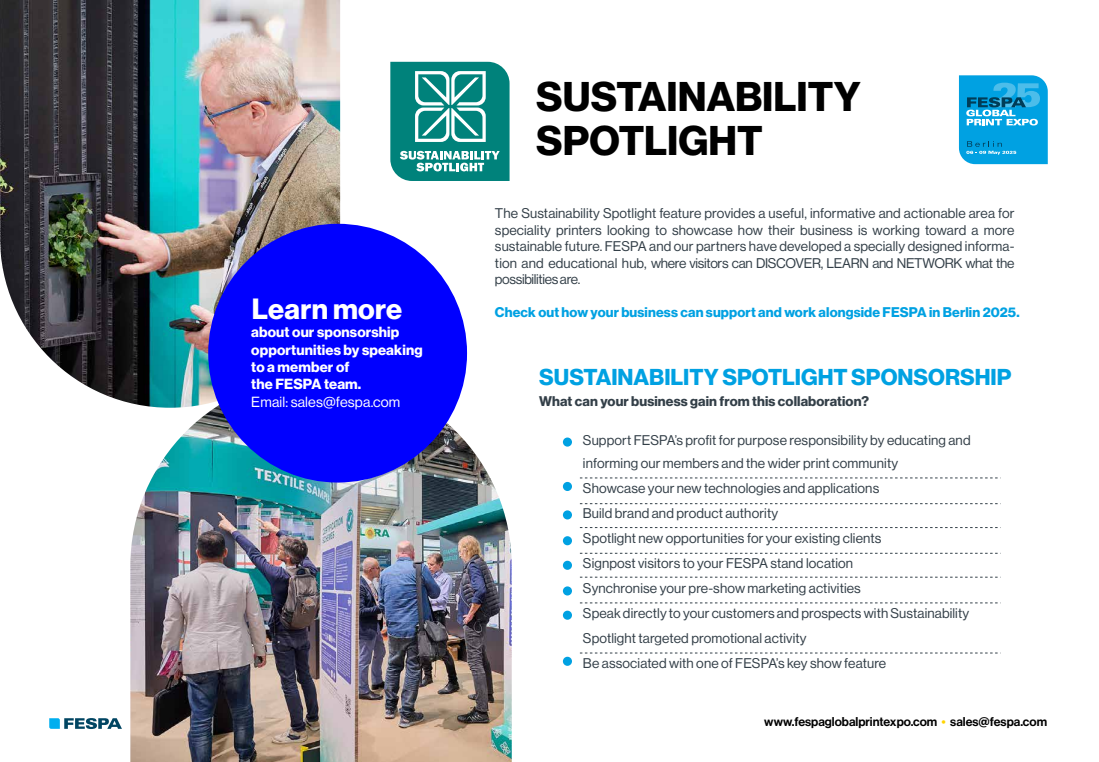
<style>
.page{position:relative;width:1099px;height:762px;background:#fff}
.page>*{position:absolute;margin:0;border:0;box-sizing:border-box;transform-origin:0 0}
.t1{font:40.62px/44.5px "N Haas Grotesk DS Pro 75 Bd";color:#000}
.t2{font:28.62px "N Haas Grotesk DS Pro 75 Bd";letter-spacing:.01em;color:#fff}
.t3{font:22.5px "N Haas Grotesk DS Pro 75 Bd";color:#00a1e2}
.t4{font:14.38px/17.2px "N Haas Grotesk DS Pro 75 Bd";letter-spacing:.01em;color:#fff}
.t5{font:14.38px "N Haas Grotesk DS Pro 55 Rg";letter-spacing:.01em;color:#fff}
.t6{font:13.75px/25px "N Haas Grotesk DS Pro 55 Rg";letter-spacing:.01em;color:#333f48}
.t7{font:13.75px "N Haas Grotesk DS Pro 75 Bd";letter-spacing:.01em;color:#00a1e2}
.t8{font:13.75px "N Haas Grotesk DS Pro 75 Bd";letter-spacing:.01em;color:#333f48}
.t9{font:12.5px "N Haas Grotesk DS Pro 65 Md";color:#000}
.s1{color:#ffd400}
</style>
<div class="page">
<div style="left:563px;top:437px;width:9px;height:10px;background:#00a1e2;border-radius:50%"></div>
<div style="left:563px;top:482px;width:9px;height:9px;background:#00a1e2;border-radius:50%"></div>
<div style="left:563px;top:510px;width:9px;height:9px;background:#00a1e2;border-radius:50%"></div>
<div style="left:563px;top:536px;width:9px;height:9px;background:#00a1e2;border-radius:50%"></div>
<div style="left:563px;top:561px;width:9px;height:9px;background:#00a1e2;border-radius:50%"></div>
<div style="left:563px;top:586px;width:9px;height:9px;background:#00a1e2;border-radius:50%"></div>
<div style="left:563px;top:611px;width:9px;height:9px;background:#00a1e2;border-radius:50%"></div>
<div style="left:563px;top:657px;width:9px;height:9px;background:#00a1e2;border-radius:50%"></div>
<svg style="left:580px;top:478px;width:418px;height:1px"></svg>
<svg style="left:580px;top:503px;width:418px;height:1px"></svg>
<svg style="left:580px;top:527px;width:418px;height:1px"></svg>
<svg style="left:580px;top:553px;width:418px;height:1px"></svg>
<svg style="left:580px;top:577px;width:418px;height:1px"></svg>
<svg style="left:580px;top:603px;width:418px;height:1px"></svg>
<svg style="left:580px;top:653px;width:418px;height:1px"></svg>
<img style="left:0;top:0;width:340px;height:403px">
<img style="left:130px;top:375px;width:382px;height:387px">
<div style="left:208px;top:224px;width:259px;height:258px;background:#00f;border-radius:50%"></div>
<svg style="left:49px;top:718px;width:73px;height:11px"></svg>
<svg style="left:390px;top:62px;width:119px;height:119px"></svg>
<svg style="left:958px;top:75px;width:89px;height:89px;background:#1da6de"></svg>
<h2 class="t2" style="left:252px;top:292px;width:152px">Learn more</h2>
<p class="t4" style="left:251px;top:324px;width:173px">about our sponsorship opportunities by speaking to a member of<br>the FESPA team.</p>
<p class="t5" style="left:251px;top:393px;width:150px">Email: sales@fespa.com</p>
<h1 class="t1" style="left:536px;top:75px;width:326px">SUSTAINABILITY<br>SPOTLIGHT</h1>
<p class="t6" style="left:495px;top:205px;width:521px;line-height:16.5px;text-align:justify">The Sustainability Spotlight feature provides a useful, informative and actionable area for speciality printers looking to showcase how their business is working toward a more sustainable future. FESPA and our partners have developed a specially designed informa&shy;tion and educational hub, where visitors can DISCOVER, LEARN and NETWORK what the possibilities are.</p>
<p class="t7" style="left:495px;top:305px;width:526px">Check out how your business can support and work alongside FESPA in Berlin 2025.</p>
<h3 class="t3" style="left:539px;top:364px;width:474px">SUSTAINABILITY SPOTLIGHT SPONSORSHIP</h3>
<p class="t8" style="left:539px;top:393px;width:331px">What can your business gain from this collaboration?</p>
<p class="t6" style="left:583px;top:429px;width:389px;line-height:22.5px">Support FESPA’s profit for purpose responsibility by educating and informing our members and the wider print community</p>
<p class="t6" style="left:583px;top:475px;width:388px">Showcase your new technologies and applications<br>Build brand and product authority<br>Spotlight new opportunities for your existing clients<br>Signpost visitors to your FESPA stand location<br>Synchronise your pre-show marketing activities<br>Speak directly to your customers and prospects with Sustainability Spotlight targeted promotional activity<br>Be associated with one of FESPA’s key show feature</p>
<p class="t9" style="left:764px;top:714px;width:284px">www.fespaglobalprintexpo.com <span class="s1">•</span> sales@fespa.com</p>
</div>
